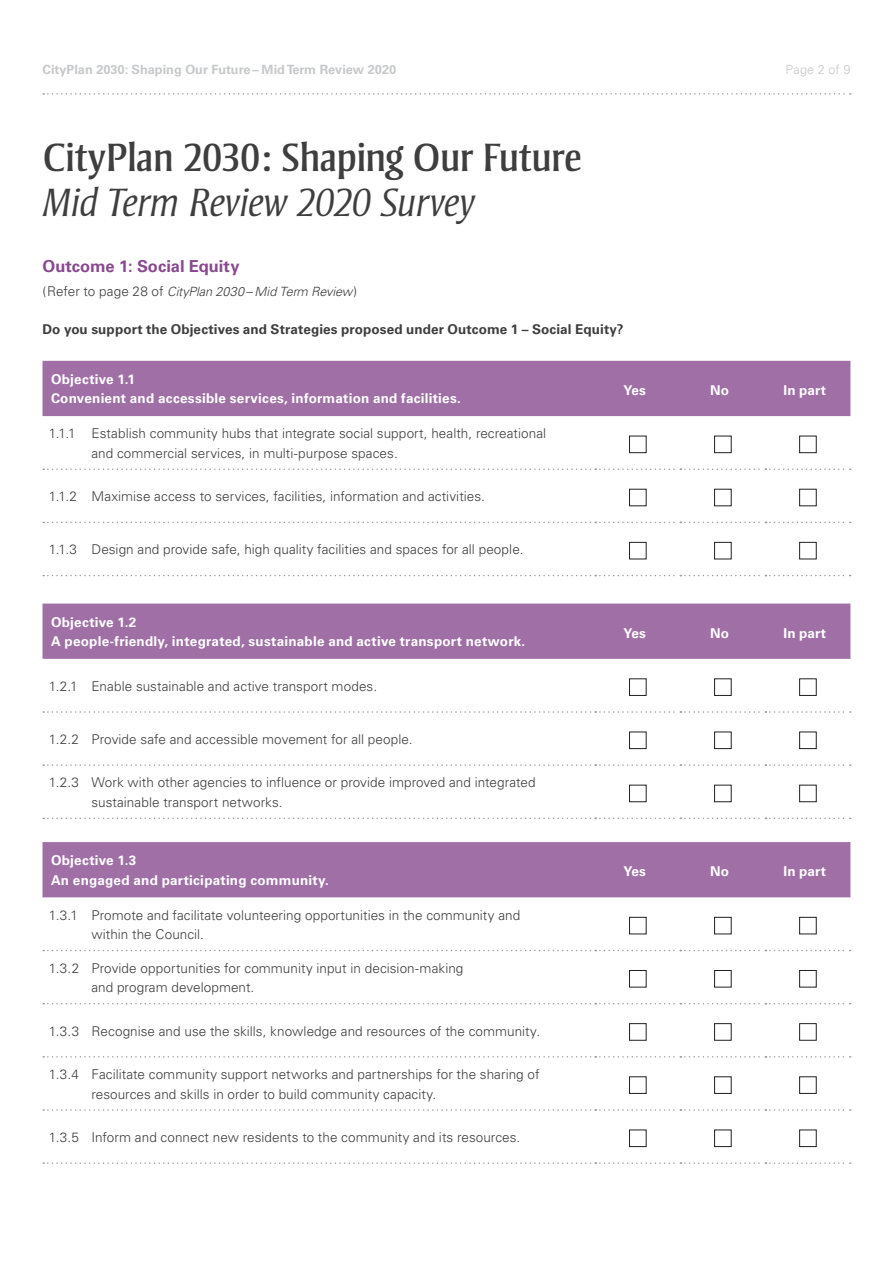
<style>
.page{position:relative;width:893px;height:1263px;background:#fff}
.page>*{position:absolute;margin:0;border:0;box-sizing:border-box;transform-origin:0 0}
.Financial_Table_Blue{font:40.5px/45px "Strayhorn";letter-spacing:-.025em;color:#3e3e3f}
.Sub_heading{font:700 16.5px "Univers";color:#89498f}
.Table_Body_Copy{font:300 13.5px/19.5px "Univers";letter-spacing:.005em;color:#3e3e3f}
.Table_Header{font:700 13.5px/19.5px "Univers";letter-spacing:.015em;color:#fff}
.Second_Subheading{font:700 13.5px "Univers";letter-spacing:.01em;color:#3e3e3f}
.t1{font:700 12.75px "Univers";color:#c7c8ca}
.Table_Body_Copy-2{font:italic 300 12.75px "Univers";letter-spacing:-.01em;color:#3e3e3f}
.t2{font:300 12.75px "Univers";letter-spacing:.01em;color:#c7c8ca}
.s1{font-weight:300;font-style:italic}
.s2{font-style:normal;font-size:13.5px}
</style>
<div class="page">
<svg style="left:43px;top:93px;width:808px;height:2px"></svg>
<div style="left:43px;top:361px;width:807px;height:55px;background:#9f6fa6"></div>
<svg style="left:43px;top:468px;width:808px;height:2px"></svg>
<svg style="left:43px;top:522px;width:808px;height:1px"></svg>
<svg style="left:43px;top:575px;width:808px;height:1px"></svg>
<div style="left:629px;top:436px;width:17px;height:17px;border:1px solid #231f20"></div>
<div style="left:714px;top:436px;width:17px;height:17px;border:1px solid #231f20"></div>
<div style="left:799px;top:436px;width:17px;height:17px;border:1px solid #231f20"></div>
<div style="left:629px;top:489px;width:17px;height:17px;border:1px solid #231f20"></div>
<div style="left:714px;top:489px;width:17px;height:17px;border:1px solid #231f20"></div>
<div style="left:799px;top:489px;width:17px;height:17px;border:1px solid #231f20"></div>
<div style="left:629px;top:542px;width:17px;height:17px;border:1px solid #231f20"></div>
<div style="left:714px;top:542px;width:17px;height:17px;border:1px solid #231f20"></div>
<div style="left:799px;top:542px;width:17px;height:17px;border:1px solid #231f20"></div>
<div style="left:43px;top:603px;width:807px;height:56px;background:#9f6fa6"></div>
<svg style="left:43px;top:711px;width:808px;height:2px"></svg>
<svg style="left:43px;top:764px;width:808px;height:2px"></svg>
<svg style="left:43px;top:817px;width:808px;height:2px"></svg>
<div style="left:629px;top:679px;width:17px;height:17px;border:1px solid #231f20"></div>
<div style="left:714px;top:679px;width:17px;height:17px;border:1px solid #231f20"></div>
<div style="left:799px;top:679px;width:17px;height:17px;border:1px solid #231f20"></div>
<div style="left:629px;top:732px;width:17px;height:17px;border:1px solid #231f20"></div>
<div style="left:714px;top:732px;width:17px;height:17px;border:1px solid #231f20"></div>
<div style="left:799px;top:732px;width:17px;height:17px;border:1px solid #231f20"></div>
<div style="left:629px;top:785px;width:17px;height:17px;border:1px solid #231f20"></div>
<div style="left:714px;top:785px;width:17px;height:17px;border:1px solid #231f20"></div>
<div style="left:799px;top:785px;width:17px;height:17px;border:1px solid #231f20"></div>
<div style="left:43px;top:842px;width:807px;height:55px;background:#9f6fa6"></div>
<svg style="left:43px;top:950px;width:808px;height:1px"></svg>
<svg style="left:43px;top:1003px;width:808px;height:1px"></svg>
<svg style="left:43px;top:1056px;width:808px;height:1px"></svg>
<svg style="left:43px;top:1109px;width:808px;height:2px"></svg>
<svg style="left:43px;top:1162px;width:808px;height:2px"></svg>
<div style="left:629px;top:917px;width:17px;height:17px;border:1px solid #231f20"></div>
<div style="left:714px;top:917px;width:17px;height:17px;border:1px solid #231f20"></div>
<div style="left:799px;top:917px;width:17px;height:17px;border:1px solid #231f20"></div>
<div style="left:629px;top:970px;width:17px;height:17px;border:1px solid #231f20"></div>
<div style="left:714px;top:970px;width:17px;height:17px;border:1px solid #231f20"></div>
<div style="left:799px;top:970px;width:17px;height:17px;border:1px solid #231f20"></div>
<div style="left:629px;top:1023px;width:17px;height:17px;border:1px solid #231f20"></div>
<div style="left:714px;top:1023px;width:17px;height:17px;border:1px solid #231f20"></div>
<div style="left:799px;top:1023px;width:17px;height:17px;border:1px solid #231f20"></div>
<div style="left:629px;top:1130px;width:17px;height:17px;border:1px solid #231f20"></div>
<div style="left:714px;top:1130px;width:17px;height:17px;border:1px solid #231f20"></div>
<div style="left:799px;top:1130px;width:17px;height:17px;border:1px solid #231f20"></div>
<p class="t1" style="left:43px;top:62px;width:355px">CityPlan 2030: Shaping Our Future – Mid Term Review 2020</p>
<p class="t2" style="left:786px;top:61px;width:66px">Page 2 of 9</p>
<p class="Financial_Table_Blue" style="left:43px;top:135px;width:541px">CityPlan 2030: Shaping Our Future<br><span class="s1">Mid Term Review 2020 Survey</span></p>
<p class="Sub_heading" style="left:43px;top:256px;width:198px">Outcome 1: Social Equity</p>
<p class="Table_Body_Copy-2" style="left:43px;top:283px;width:316px"><span class="s2">(Refer to page 28 of</span> CityPlan 2030– Mid Term Review<span class="s2">)</span></p>
<p class="Second_Subheading" style="left:43px;top:321px;width:583px">Do you support the Objectives and Strategies proposed under Outcome 1 – Social Equity?</p>
<p class="Table_Header" style="left:51px;top:369px;width:411px">Objective 1.1<br>Convenient and accessible services, information and facilities.</p>
<p class="Table_Header" style="left:623px;top:380px;width:24px">Yes</p>
<p class="Table_Header" style="left:710px;top:380px;width:20px">No</p>
<p class="Table_Header" style="left:783px;top:380px;width:44px">In part</p>
<p class="Table_Body_Copy" style="left:91px;top:424px;width:456px;text-indent:-43px">1.1.1 Establish community hubs that integrate social support, health, recreational and commercial services, in multi-purpose spaces.</p>
<p class="Table_Body_Copy" style="left:49px;top:487px;width:438px">1.1.2 Maximise access to services, facilities, information and activities.</p>
<p class="Table_Body_Copy" style="left:49px;top:540px;width:476px">1.1.3 Design and provide safe, high quality facilities and spaces for all people.</p>
<p class="Table_Header" style="left:51px;top:612px;width:476px">Objective 1.2<br>A people-friendly, integrated, sustainable and active transport network.</p>
<p class="Table_Header" style="left:623px;top:623px;width:24px">Yes</p>
<p class="Table_Header" style="left:710px;top:623px;width:20px">No</p>
<p class="Table_Header" style="left:783px;top:623px;width:44px">In part</p>
<p class="Table_Body_Copy" style="left:49px;top:676px;width:330px">1.2.1 Enable sustainable and active transport modes.</p>
<p class="Table_Body_Copy" style="left:49px;top:729px;width:365px">1.2.2 Provide safe and accessible movement for all people.</p>
<p class="Table_Body_Copy" style="left:91px;top:773px;width:446px;text-indent:-43px">1.2.3 Work with other agencies to influence or provide improved and integrated sustainable transport networks.</p>
<p class="Table_Header" style="left:51px;top:851px;width:280px">Objective 1.3<br>An engaged and participating community.</p>
<p class="Table_Header" style="left:623px;top:862px;width:24px">Yes</p>
<p class="Table_Header" style="left:710px;top:862px;width:20px">No</p>
<p class="Table_Header" style="left:783px;top:862px;width:44px">In part</p>
<p class="Table_Body_Copy" style="left:91px;top:905px;width:430px;text-indent:-43px">1.3.1 Promote and facilitate volunteering opportunities in the community and within the Council.</p>
<p class="Table_Body_Copy" style="left:91px;top:958px;width:373px;text-indent:-43px">1.3.2 Provide opportunities for community input in decision-making and program development.</p>
<p class="Table_Body_Copy" style="left:49px;top:1021px;width:493px">1.3.3 Recognise and use the skills, knowledge and resources of the community.</p>
<p class="Table_Body_Copy" style="left:91px;top:1064px;width:450px;text-indent:-43px">1.3.4 Facilitate community support networks and partnerships for the sharing of resources and skills in order to build community capacity.</p>
<p class="Table_Body_Copy" style="left:49px;top:1127px;width:473px">1.3.5 Inform and connect new residents to the community and its resources.</p>
</div>
